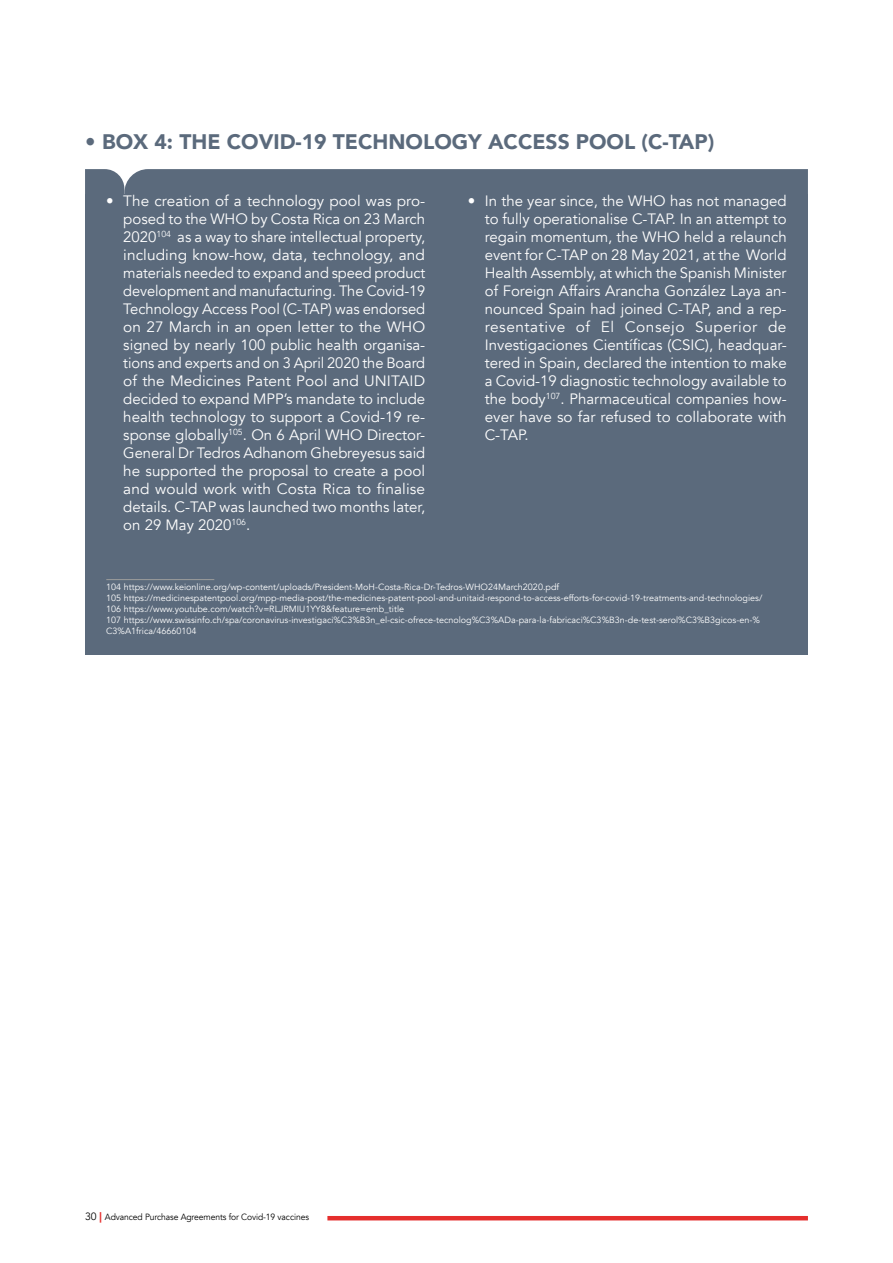
<style>
.page{position:relative;width:893px;height:1263px;background:#fff}
.page>*{position:absolute;margin:0;border:0;box-sizing:border-box;transform-origin:0 0}
.t1{font:900 21px "Avenir";color:#5b6a7c}
.t2{font:15px/18px "Avenir";color:#fff;text-align:justify}
.t3{font:9px/10.8px "Avenir";color:#fff}
.t4{font:9px "Avenir";letter-spacing:-.01em;color:#000;scale:.95 1}
.s1{font-size:10.5px}
.s2{font-weight:900;font-size:10.5px;color:#e52e2d}
</style>
<div class="page">
<hr style="left:327px;top:1216px;width:481px;height:4px;background:#e52e2d">
<div style="left:85px;top:169px;width:723px;height:26px;background:#5b6a7c"></div>
<div style="left:85px;top:195px;width:723px;height:460px;background:#5b6a7c"></div>
<hr style="left:106px;top:579px;width:108px;height:1px;background:#9d9d9c">
<h1 class="t1" style="left:85px;top:123px;width:631px">• BOX 4: THE COVID-19 TECHNOLOGY ACCESS POOL (C-TAP)</h1>
<p class="t2" style="left:123px;top:192px;width:304px;text-indent:-17px">• The creation of a technology pool was pro&shy;posed to the WHO by Costa Rica on 23 March 2020<sup>104</sup> as a way to share intellectual property, including know-how, data, technology, and materials needed to expand and speed product development and manufacturing. The Covid-19<br>Technology Access Pool (C-TAP) was endorsed on 27 March in an open letter to the WHO signed by nearly 100 public health organisa&shy;tions and experts and on 3 April 2020 the Board of the Medicines Patent Pool and UNITAID decided to expand MPP’s mandate to include health technology to support a Covid-19 re&shy;sponse globally<sup>105</sup>. On 6 April WHO Director-General Dr Tedros Adhanom Ghebreyesus said he supported the proposal to create a pool and would work with Costa Rica to finalise details. C-TAP was launched two months later, on 29 May 2020<sup>106</sup>.</p>
<p class="t2" style="left:485px;top:192px;width:303px;text-indent:-17px">• In the year since, the WHO has not managed to fully operationalise C-TAP. In an attempt to regain momentum, the WHO held a relaunch event for C-TAP on 28 May 2021, at the World Health Assembly, at which the Spanish Minister of Foreign Affairs Arancha González Laya an&shy;nounced Spain had joined C-TAP, and a rep&shy;resentative of El Consejo Superior de Investigaciones Científicas (CSIC), headquar&shy;tered in Spain, declared the intention to make a Covid-19 diagnostic technology available to the body<sup>107</sup>. Pharmaceutical companies how&shy;ever have so far refused to collaborate with C-TAP.</p>
<p class="t3" style="left:106px;top:582px;width:658px">104 https://www.keionline.org/wp-content/uploads/President-MoH-Costa-Rica-Dr-Tedros-WHO24March2020.pdf<br>105 https://medicinespatentpool.org/mpp-media-post/the-medicines-patent-pool-and-unitaid-respond-to-access-efforts-for-covid-19-treatments-and-technologies/ 106 https://www.youtube.com/watch?v=RLJRMIU1YY8&amp;feature=emb_title<br>107 https://www.swissinfo.ch/spa/coronavirus-investigaci%C3%B3n_el-csic-ofrece-tecnolog%C3%ADa-para-la-fabricaci%C3%B3n-de-test-serol%C3%B3gicos-en-% C3%A1frica/46660104</p>
<p class="t4" style="left:85px;top:1212px;width:237px"><span class="s1">30</span> <span class="s2">|</span> Advanced Purchase Agreements for Covid-19 vaccines</p>
</div>
